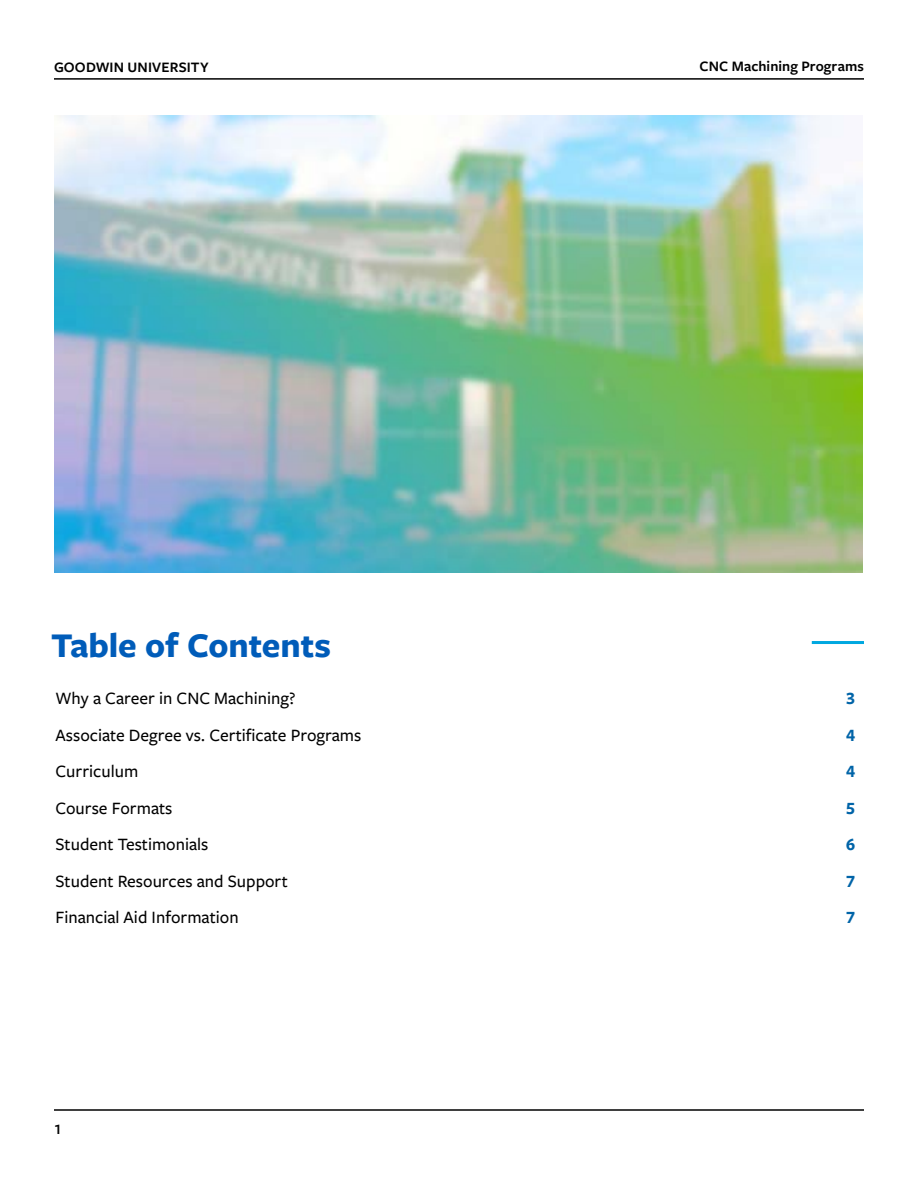
<style>
.page{position:relative;width:918px;height:1188px;background:#fff}
.page>*{position:absolute;margin:0;border:0;box-sizing:border-box;transform-origin:0 0}
.t1{font:700 36px "Freight Sans Pro";color:#005cb9}
.t2{font:500 18px "Freight Sans Pro";color:#000}
.t3{font:700 18px "Freight Sans Pro";color:#0064a8}
.t4{font:600 15px "Freight Sans Pro";letter-spacing:.01em;color:#000}
</style>
<div class="page">
<hr style="left:54px;top:78px;width:810px;height:2px;background:#000">
<hr style="left:54px;top:1109px;width:810px;height:2px;background:#000">
<hr style="left:812px;top:641px;width:52px;height:3px;background:#00a8e0">
<img style="left:54px;top:115px;width:808px;height:457px">
<p class="t4" style="left:54px;top:57px;width:156px">GOODWIN UNIVERSITY</p>
<p class="t4" style="left:700px;top:56px;width:166px">CNC Machining Programs</p>
<h1 class="t1" style="left:51px;top:621px;width:281px">Table of Contents</h1>
<p class="t2" style="left:56px;top:687px;width:241px">Why a Career in CNC Machining?</p>
<p class="t3" style="left:846px;top:686px;width:10px">3</p>
<p class="t2" style="left:56px;top:723px;width:307px">Associate Degree vs. Certificate Programs</p>
<p class="t3" style="left:846px;top:723px;width:10px">4</p>
<p class="t2" style="left:56px;top:759px;width:84px">Curriculum</p>
<p class="t3" style="left:846px;top:759px;width:10px">4</p>
<p class="t2" style="left:56px;top:796px;width:118px">Course Formats</p>
<p class="t3" style="left:846px;top:796px;width:10px">5</p>
<p class="t2" style="left:56px;top:832px;width:155px">Student Testimonials</p>
<p class="t3" style="left:846px;top:832px;width:10px">6</p>
<p class="t2" style="left:56px;top:869px;width:234px">Student Resources and Support</p>
<p class="t3" style="left:846px;top:869px;width:10px">7</p>
<p class="t2" style="left:56px;top:905px;width:185px">Financial Aid Information</p>
<p class="t3" style="left:846px;top:905px;width:10px">7</p>
<p class="t4" style="left:54px;top:1119px;width:9px">1</p>
</div>
